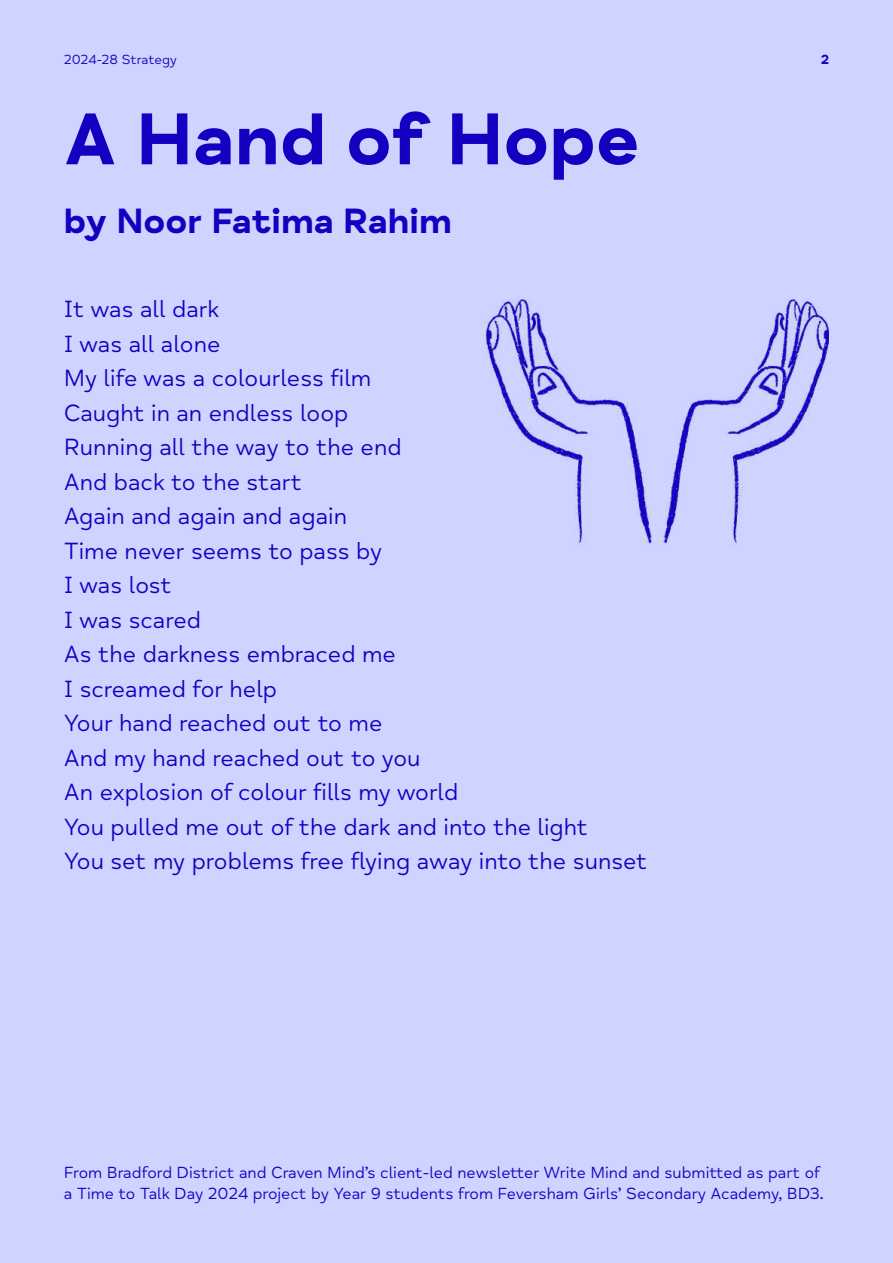
<style>
.page{position:relative;width:893px;height:1263px;background:#ced3ff}
.page>*{position:absolute;margin:0;border:0;box-sizing:border-box;transform-origin:0 0}
.t1{font:700 75px "Mind Meridian";color:#1300c1}
.t2{font:700 36px "Mind Meridian";color:#1300c1}
.t3{font:24px/34.5px "Mind Meridian";color:#1300c1}
.t4{font:16.5px/21px "Mind Meridian";color:#1300c1}
.t5{font:13.5px "Mind Meridian";color:#1300c1}
.t6{font:700 13.5px "Mind Meridian";color:#1300c1}
</style>
<div class="page">
<img style="left:485px;top:299px;width:344px;height:247px">
<p class="t5" style="left:64px;top:52px;width:114px">2024-28 Strategy</p>
<p class="t6" style="left:821px;top:51px;width:10px">2</p>
<h1 class="t1" style="left:64px;top:94px;width:577px">A Hand of Hope</h1>
<h2 class="t2" style="left:64px;top:200px;width:390px">by Noor Fatima Rahim</h2>
<p class="t3" style="left:64px;top:293px;width:585px">It was all dark<br>I was all alone<br>My life was a colourless film<br>Caught in an endless loop<br>Running all the way to the end<br>And back to the start<br>Again and again and again<br>Time never seems to pass by<br>I was lost<br>I was scared<br>As the darkness embraced me<br>I screamed for help<br>Your hand reached out to me<br>And my hand reached out to you<br>An explosion of colour fills my world<br>You pulled me out of the dark and into the light<br>You set my problems free flying away into the sunset</p>
<p class="t4" style="left:64px;top:1162px;width:761px">From Bradford District and Craven Mind’s client-led newsletter Write Mind and submitted as part of a Time to Talk Day 2024 project by Year 9 students from Feversham Girls’ Secondary Academy, BD3.</p>
</div>
